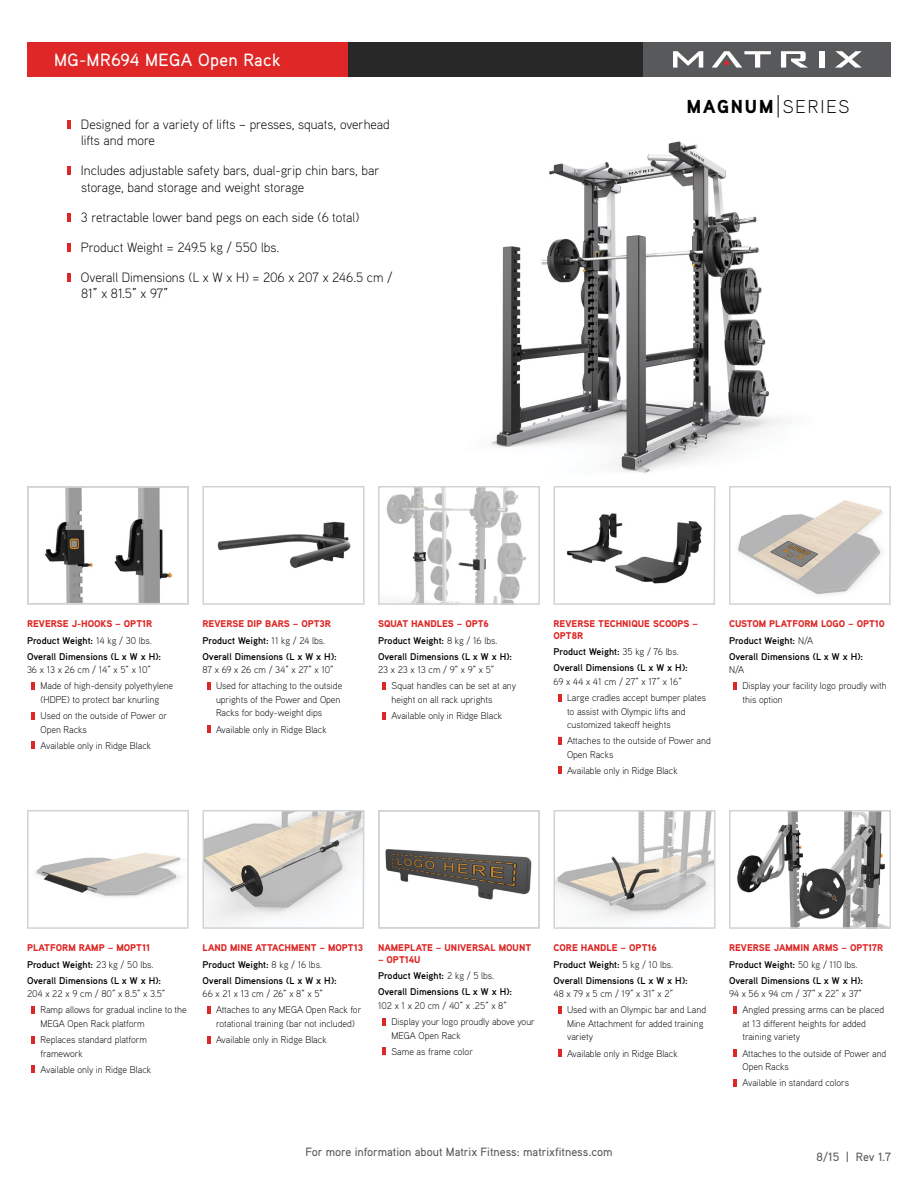
<style>
.page{position:relative;width:918px;height:1188px;background:#fff}
.page>*{position:absolute;margin:0;border:0;box-sizing:border-box;transform-origin:0 0}
.t1{font:900 18.75px "Aaux Pro OT";letter-spacing:.1em;color:#000}
.WHITE_16PT{font:500 17.7px "Aaux Pro OT";letter-spacing:.02em;color:#fff}
.t2{font:300 13.5px/16.5px "Aaux Pro OT";color:#000}
.t3{font:500 12px "Aaux Pro OT";color:#58595b}
.t4{font:300 9.75px/13.5px "Aaux Pro OT";color:#000}
.t5{font:700 9.75px/13.5px "Aaux Pro OT";color:#000}
.t6{font:900 9.75px/11.7px "Aaux Pro OT";color:#de2726}
.s1{font-weight:300;font-size:18.45px}
.s2{font-weight:300}
</style>
<div class="page">
<div style="left:251px;top:42px;width:522px;height:35px;background:#292829"></div>
<div style="left:644px;top:42px;width:247px;height:35px;background:#58595b"></div>
<div style="left:27px;top:42px;width:321px;height:35px;background:#de2726"></div>
<svg style="left:673px;top:51px;width:30px;height:17px"></svg>
<svg style="left:781px;top:51px;width:27px;height:17px"></svg>
<svg style="left:835px;top:51px;width:27px;height:17px"></svg>
<div style="left:820px;top:51px;width:5px;height:17px;background:#fff"></div>
<svg style="left:712px;top:51px;width:59px;height:17px"></svg>
<img style="left:491px;top:110px;width:297px;height:414px">
<svg style="left:68px;top:120px;width:3px;height:9px"></svg>
<svg style="left:68px;top:166px;width:3px;height:9px"></svg>
<svg style="left:68px;top:213px;width:3px;height:9px"></svg>
<svg style="left:68px;top:243px;width:3px;height:9px"></svg>
<svg style="left:68px;top:273px;width:3px;height:9px"></svg>
<img style="left:386px;top:489px;width:151px;height:113px">
<div style="left:378px;top:486px;width:162px;height:119px;border:2px solid #d1d3d4"></div>
<img style="left:557px;top:490px;width:155px;height:94px">
<div style="left:554px;top:486px;width:161px;height:119px;border:2px solid #d1d3d4"></div>
<img style="left:732px;top:489px;width:151px;height:106px">
<div style="left:729px;top:486px;width:162px;height:119px;border:2px solid #d1d3d4"></div>
<img style="left:217px;top:521px;width:134px;height:47px">
<div style="left:202px;top:486px;width:162px;height:119px;border:2px solid #d1d3d4"></div>
<svg style="left:32px;top:682px;width:3px;height:7px"></svg>
<svg style="left:32px;top:712px;width:3px;height:7px"></svg>
<svg style="left:32px;top:742px;width:3px;height:7px"></svg>
<svg style="left:207px;top:682px;width:3px;height:7px"></svg>
<svg style="left:207px;top:725px;width:3px;height:8px"></svg>
<svg style="left:382px;top:682px;width:4px;height:7px"></svg>
<svg style="left:382px;top:712px;width:4px;height:7px"></svg>
<svg style="left:558px;top:694px;width:3px;height:7px"></svg>
<svg style="left:558px;top:737px;width:3px;height:7px"></svg>
<svg style="left:558px;top:767px;width:3px;height:7px"></svg>
<svg style="left:734px;top:682px;width:3px;height:7px"></svg>
<img style="left:737px;top:813px;width:150px;height:113px">
<div style="left:729px;top:810px;width:162px;height:119px;border:2px solid #d1d3d4"></div>
<img style="left:385px;top:849px;width:147px;height:51px">
<div style="left:378px;top:810px;width:162px;height:119px;border:2px solid #d1d3d4"></div>
<img style="left:557px;top:813px;width:156px;height:106px">
<div style="left:554px;top:810px;width:162px;height:119px;border:2px solid #d1d3d4"></div>
<svg style="left:382px;top:1018px;width:4px;height:7px"></svg>
<svg style="left:382px;top:1048px;width:4px;height:7px"></svg>
<svg style="left:558px;top:1006px;width:3px;height:7px"></svg>
<svg style="left:558px;top:1049px;width:3px;height:8px"></svg>
<svg style="left:734px;top:1006px;width:3px;height:7px"></svg>
<svg style="left:734px;top:1049px;width:3px;height:8px"></svg>
<svg style="left:734px;top:1079px;width:3px;height:7px"></svg>
<img style="left:35px;top:852px;width:147px;height:45px">
<div style="left:27px;top:810px;width:162px;height:119px;border:2px solid #d1d3d4"></div>
<img style="left:206px;top:813px;width:155px;height:113px">
<div style="left:203px;top:810px;width:161px;height:119px;border:2px solid #d1d3d4"></div>
<svg style="left:32px;top:1006px;width:3px;height:7px"></svg>
<svg style="left:32px;top:1036px;width:3px;height:7px"></svg>
<svg style="left:32px;top:1066px;width:3px;height:7px"></svg>
<svg style="left:207px;top:1006px;width:3px;height:7px"></svg>
<svg style="left:207px;top:1036px;width:3px;height:7px"></svg>
<img style="left:44px;top:489px;width:129px;height:113px">
<div style="left:27px;top:486px;width:162px;height:119px;border:2px solid #d1d3d4"></div>
<svg style="left:778px;top:95px;width:1px;height:23px"></svg>
<p class="WHITE_16PT" style="left:54px;top:49px;width:228px">MG-MR694 MEGA Open Rack</p>
<p class="t2" style="left:81px;top:116px;width:310px">Designed for a variety of lifts – presses, squats, overhead lifts and more</p>
<p class="t2" style="left:81px;top:162px;width:300px">Includes adjustable safety bars, dual-grip chin bars, bar storage, band storage and weight storage</p>
<p class="t2" style="left:81px;top:209px;width:280px">3 retractable lower band pegs on each side (6 total)</p>
<p class="t2" style="left:81px;top:239px;width:200px">Product Weight = 249.5 kg / 550 lbs.</p>
<p class="t2" style="left:81px;top:269px;width:313px">Overall Dimensions (L x W x H) = 206 x 207 x 246.5 cm /<br>81” x 81.5” x 97”</p>
<h1 class="t1" style="left:687px;top:94px;width:164px">MAGNUM <span class="s1">SERIES</span></h1>
<p class="t6" style="left:27px;top:618px;width:127px">REVERSE J-HOOKS – OPT1R</p>
<p class="t5" style="left:27px;top:633px;width:126px">Product Weight: <span class="s2">14 kg / 30 lbs.</span></p>
<p class="t5" style="left:27px;top:649px;width:136px">Overall Dimensions (L x W x H):<br><span class="s2">36 x 13 x 26 cm / 14” x 5” x 10”</span></p>
<p class="t4" style="left:40px;top:679px;width:134px">Made of high-density polyethylene (HDPE) to protect bar knurling</p>
<p class="t4" style="left:40px;top:709px;width:128px">Used on the outside of Power or<br>Open Racks</p>
<p class="t4" style="left:41px;top:738px;width:112px">Available only in Ridge Black</p>
<p class="t6" style="left:202px;top:618px;width:130px">REVERSE DIP BARS – OPT3R</p>
<p class="t5" style="left:202px;top:633px;width:124px">Product Weight: <span class="s2">11 kg / 24 lbs.</span></p>
<p class="t5" style="left:202px;top:649px;width:136px">Overall Dimensions (L x W x H):<br><span class="s2">87 x 69 x 26 cm / 34” x 27” x 10”</span></p>
<p class="t4" style="left:216px;top:679px;width:128px">Used for attaching to the outside uprights of the Power and Open<br>Racks for body-weight dips</p>
<p class="t4" style="left:216px;top:722px;width:112px">Available only in Ridge Black</p>
<p class="t6" style="left:378px;top:618px;width:112px">SQUAT HANDLES – OPT6</p>
<p class="t5" style="left:378px;top:633px;width:121px">Product Weight: <span class="s2">8 kg / 16 lbs.</span></p>
<p class="t5" style="left:378px;top:649px;width:136px">Overall Dimensions (L x W x H):<br><span class="s2">23 x 23 x 13 cm / 9” x 9” x 5”</span></p>
<p class="t4" style="left:392px;top:679px;width:126px">Squat handles can be set at any height on all rack uprights</p>
<p class="t4" style="left:392px;top:709px;width:112px">Available only in Ridge Black</p>
<p class="t6" style="left:554px;top:618px;width:146px">REVERSE TECHNIQUE SCOOPS –<br>OPT8R</p>
<p class="t5" style="left:554px;top:645px;width:127px">Product Weight: <span class="s2">35 kg / 76 lbs.</span></p>
<p class="t5" style="left:554px;top:661px;width:136px">Overall Dimensions (L x W x H):<br><span class="s2">69 x 44 x 41 cm / 27” x 17” x 16”</span></p>
<p class="t4" style="left:567px;top:691px;width:141px">Large cradles accept bumper plates to assist with Olympic lifts and customized takeoff heights</p>
<p class="t4" style="left:567px;top:734px;width:145px">Attaches to the outside of Power and<br>Open Racks</p>
<p class="t4" style="left:567px;top:764px;width:112px">Available only in Ridge Black</p>
<p class="t6" style="left:729px;top:618px;width:157px">CUSTOM PLATFORM LOGO – OPT10</p>
<p class="t5" style="left:729px;top:633px;width:86px">Product Weight: <span class="s2">N/A</span></p>
<p class="t5" style="left:729px;top:649px;width:136px">Overall Dimensions (L x W x H):<br><span class="s2">N/A</span></p>
<p class="t4" style="left:742px;top:679px;width:146px">Display your facility logo proudly with this option</p>
<p class="t6" style="left:27px;top:942px;width:125px">PLATFORM RAMP – MOPT11</p>
<p class="t5" style="left:27px;top:957px;width:128px">Product Weight: <span class="s2">23 kg / 50 lbs.</span></p>
<p class="t5" style="left:27px;top:973px;width:140px">Overall Dimensions (L x W x H):<br><span class="s2">204 x 22 x 9 cm / 80” x 8.5” x 3.5”</span></p>
<p class="t4" style="left:40px;top:1003px;width:148px">Ramp allows for gradual incline to the<br>MEGA Open Rack platform</p>
<p class="t4" style="left:40px;top:1033px;width:108px">Replaces standard platform framework</p>
<p class="t4" style="left:41px;top:1062px;width:112px">Available only in Ridge Black</p>
<p class="t6" style="left:202px;top:942px;width:162px">LAND MINE ATTACHMENT – MOPT13</p>
<p class="t5" style="left:202px;top:957px;width:121px">Product Weight: <span class="s2">8 kg / 16 lbs.</span></p>
<p class="t5" style="left:202px;top:973px;width:136px">Overall Dimensions (L x W x H):<br><span class="s2">66 x 21 x 13 cm / 26” x 8” x 5”</span></p>
<p class="t4" style="left:216px;top:1003px;width:147px">Attaches to any MEGA Open Rack for rotational training (bar not included)</p>
<p class="t4" style="left:216px;top:1033px;width:112px">Available only in Ridge Black</p>
<p class="t6" style="left:378px;top:942px;width:155px">NAMEPLATE – UNIVERSAL MOUNT</p>
<p class="t6" style="left:378px;top:953px;width:44px">– OPT14U</p>
<p class="t5" style="left:378px;top:969px;width:118px">Product Weight: <span class="s2">2 kg / 5 lbs.</span></p>
<p class="t5" style="left:378px;top:985px;width:136px">Overall Dimensions (L x W x H):<br><span class="s2">102 x 1 x 20 cm / 40” x .25” x 8”</span></p>
<p class="t4" style="left:392px;top:1015px;width:145px">Display your logo proudly above your<br>MEGA Open Rack</p>
<p class="t4" style="left:392px;top:1044px;width:83px">Same as frame color</p>
<p class="t6" style="left:554px;top:942px;width:105px">CORE HANDLE – OPT16</p>
<p class="t5" style="left:554px;top:957px;width:121px">Product Weight: <span class="s2">5 kg / 10 lbs.</span></p>
<p class="t5" style="left:554px;top:973px;width:136px">Overall Dimensions (L x W x H):<br><span class="s2">48 x 79 x 5 cm / 19” x 31” x 2”</span></p>
<p class="t4" style="left:567px;top:1003px;width:141px">Used with an Olympic bar and Land<br>Mine Attachment for added training variety</p>
<p class="t4" style="left:567px;top:1046px;width:112px">Available only in Ridge Black</p>
<p class="t6" style="left:729px;top:942px;width:156px">REVERSE JAMMIN ARMS – OPT17R</p>
<p class="t5" style="left:729px;top:957px;width:130px">Product Weight: <span class="s2">50 kg / 110 lbs.</span></p>
<p class="t5" style="left:729px;top:973px;width:136px">Overall Dimensions (L x W x H):<br><span class="s2">94 x 56 x 94 cm / 37” x 22” x 37”</span></p>
<p class="t4" style="left:742px;top:1003px;width:143px">Angled pressing arms can be placed at 13 different heights for added training variety</p>
<p class="t4" style="left:742px;top:1046px;width:145px">Attaches to the outside of Power and<br>Open Racks</p>
<p class="t4" style="left:743px;top:1076px;width:108px">Available in standard colors</p>
<p class="t3" style="left:305px;top:1145px;width:309px">For more information about Matrix Fitness: matrixfitness.com</p>
<p class="t3" style="left:817px;top:1149px;width:76px">8/15 | Rev 1.7</p>
</div>
